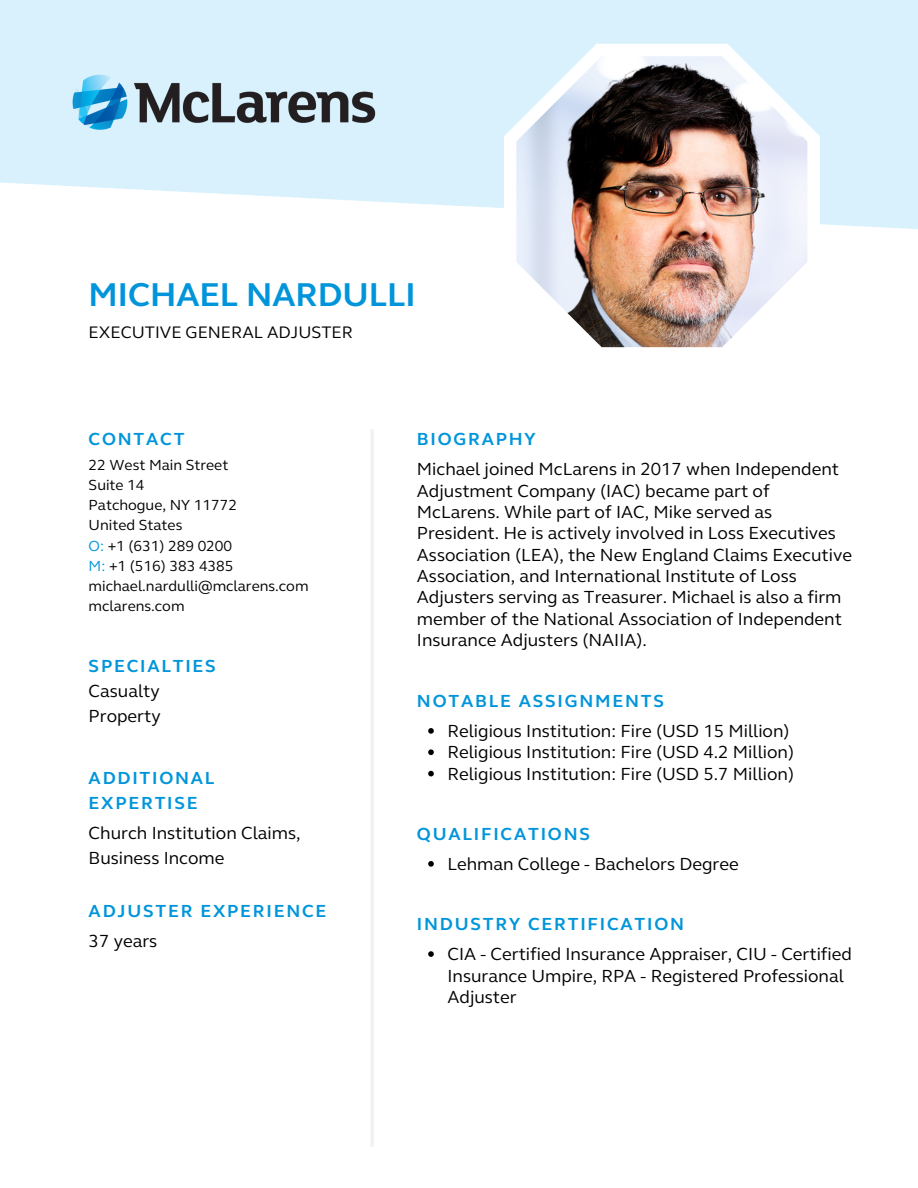
<style>
.page{position:relative;width:918px;height:1188px;background:#fff}
.page>*{position:absolute;margin:0;border:0;box-sizing:border-box;transform-origin:0 0}
.t1{font:700 33.9px "FS Elliot";color:#0095da}
.t2{font:18px/21.3px "FS Elliot";color:#000}
.t3{font:700 18px/24.8px "FS Elliot";letter-spacing:.1em;color:#0095da}
.t4{font:17.1px "FS Elliot";color:#000}
.t5{font:15px/20.2px "FS Elliot";color:#000}
.s1{color:#0095da}
</style>
<div class="page">
<hr style="left:371px;top:429px;width:3px;height:718px;background:#eff0f2">
<img style="left:52px;top:50px;width:344px;height:104px">
<svg style="left:504px;top:44px;width:316px;height:304px"></svg>
<img style="left:516px;top:56px;width:291px;height:291px">
<svg style="left:428px;top:861px;width:6px;height:6px"></svg>
<svg style="left:428px;top:728px;width:6px;height:6px"></svg>
<svg style="left:428px;top:749px;width:6px;height:6px"></svg>
<svg style="left:428px;top:771px;width:6px;height:5px"></svg>
<svg style="left:428px;top:951px;width:6px;height:6px"></svg>
<h1 class="t1" style="left:89px;top:275px;width:328px">MICHAEL NARDULLI</h1>
<p class="t4" style="left:89px;top:322px;width:266px">EXECUTIVE GENERAL ADJUSTER</p>
<p class="t3" style="left:89px;top:427px;width:97px">CONTACT</p>
<p class="t5" style="left:89px;top:455px;width:221px">22 West Main Street<br>Suite 14<br>Patchogue, NY 11772<br>United States<br><span class="s1">O:</span> +1 (631) 289 0200<br><span class="s1">M:</span> +1 (516) 383 4385 michael.nardulli@mclarens.com mclarens.com</p>
<p class="t3" style="left:89px;top:654px;width:129px">SPECIALTIES</p>
<p class="t2" style="left:89px;top:679px;width:74px;line-height:24.8px">Casualty<br>Property</p>
<p class="t3" style="left:89px;top:766px;width:127px">ADDITIONAL<br>EXPERTISE</p>
<p class="t2" style="left:89px;top:821px;width:213px;line-height:24.8px">Church Institution Claims,<br>Business Income</p>
<p class="t3" style="left:89px;top:899px;width:239px">ADJUSTER EXPERIENCE</p>
<p class="t2" style="left:89px;top:930px;width:70px">37 years</p>
<p class="t3" style="left:417px;top:427px;width:120px">BIOGRAPHY</p>
<p class="t2" style="left:417px;top:459px;width:437px">Michael joined McLarens in 2017 when Independent Adjustment Company (IAC) became part of McLarens. While part of IAC, Mike served as President. He is actively involved in Loss Executives Association (LEA), the New England Claims Executive Association, and International Institute of Loss Adjusters serving as Treasurer. Michael is also a firm member of the National Association of Independent Insurance Adjusters (NAIIA).</p>
<p class="t3" style="left:417px;top:689px;width:248px">NOTABLE ASSIGNMENTS</p>
<p class="t2" style="left:447px;top:721px;width:348px">Religious Institution: Fire (USD 15 Million)<br>Religious Institution: Fire (USD 4.2 Million)<br>Religious Institution: Fire (USD 5.7 Million)</p>
<p class="t3" style="left:417px;top:822px;width:175px">QUALIFICATIONS</p>
<p class="t2" style="left:447px;top:853px;width:293px">Lehman College - Bachelors Degree</p>
<p class="t3" style="left:417px;top:912px;width:269px">INDUSTRY CERTIFICATION</p>
<p class="t2" style="left:447px;top:944px;width:406px">CIA - Certified Insurance Appraiser, CIU - Certified<br>Insurance Umpire, RPA - Registered Professional<br>Adjuster</p>
</div>
